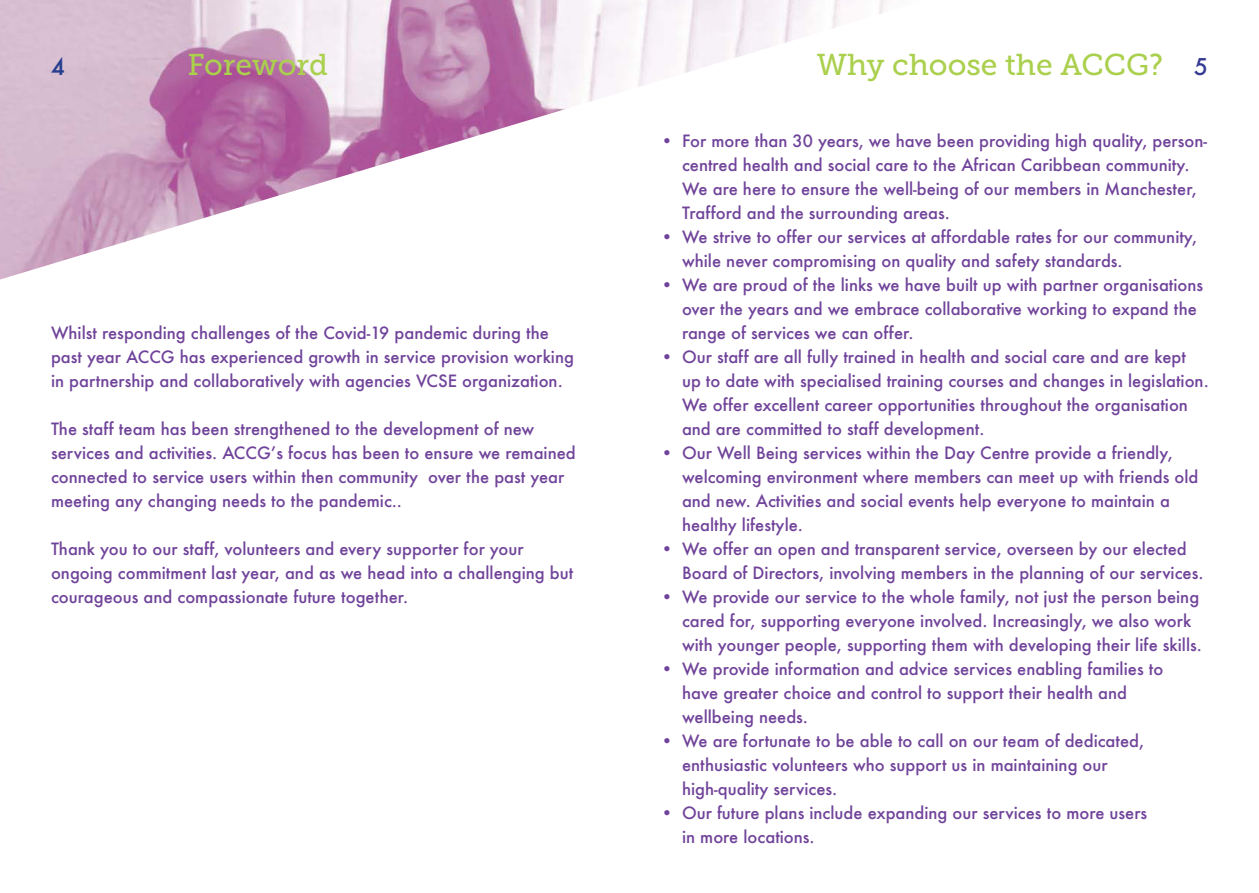
<style>
.page{position:relative;width:1259px;height:893px;background:#fff}
.page>*{position:absolute;margin:0;border:0;box-sizing:border-box;transform-origin:0 0}
.t1{font:30px "Museo Slab 500";color:#aad04d}
.t2{font:500 22.5px "Futura";color:#253f8e}
.t3{font:500 22.5px "Futura";color:#353c92}
.t4{font:500 16.5px/24px "Futura";color:#70439a}
</style>
<div class="page">
<img style="left:0;top:0;width:887px;height:280px">
<p class="t2" style="left:51px;top:51px;width:15px">4</p>
<p class="t1" style="left:187px;top:48px;width:142px">Foreword</p>
<p class="t4" style="left:51px;top:321px;width:524px">Whilst responding challenges of the Covid-19 pandemic during the past year ACCG has experienced growth in service provision working in partnership and collaboratively with agencies VCSE organization.</p>
<p class="t4" style="left:51px;top:417px;width:526px">The staff team has been strengthened to the development of new services and activities. ACCG’s focus has been to ensure we remained connected to service users within then community over the past year meeting any changing needs to the pandemic..</p>
<p class="t4" style="left:51px;top:537px;width:524px">Thank you to our staff, volunteers and every supporter for your ongoing commitment last year, and as we head into a challenging but courageous and compassionate future together.</p>
<p class="t1" style="left:817px;top:48px;width:348px">Why choose the ACCG?</p>
<p class="t3" style="left:1194px;top:51px;width:15px">5</p>
<p class="t4" style="left:682px;top:129px;width:526px;text-indent:-21px">• For more than 30 years, we have been providing high quality, person&shy;centred health and social care to the African Caribbean community.<br>We are here to ensure the well-being of our members in Manchester, Trafford and the surrounding areas.</p>
<p class="t4" style="left:682px;top:225px;width:517px;text-indent:-21px">• We strive to offer our services at affordable rates for our community, while never compromising on quality and safety standards.</p>
<p class="t4" style="left:682px;top:273px;width:523px;text-indent:-21px">• We are proud of the links we have built up with partner organisations over the years and we embrace collaborative working to expand the range of services we can offer.</p>
<p class="t4" style="left:682px;top:345px;width:528px;text-indent:-21px">• Our staff are all fully trained in health and social care and are kept up to date with specialised training courses and changes in legislation.<br>We offer excellent career opportunities throughout the organisation and are committed to staff development.</p>
<p class="t4" style="left:682px;top:441px;width:518px;text-indent:-21px">• Our Well Being services within the Day Centre provide a friendly, welcoming environment where members can meet up with friends old and new. Activities and social events help everyone to maintain a healthy lifestyle.</p>
<p class="t4" style="left:682px;top:537px;width:523px;text-indent:-21px">• We offer an open and transparent service, overseen by our elected<br>Board of Directors, involving members in the planning of our services.</p>
<p class="t4" style="left:682px;top:585px;width:521px;text-indent:-21px">• We provide our service to the whole family, not just the person being cared for, supporting everyone involved. Increasingly, we also work with younger people, supporting them with developing their life skills.</p>
<p class="t4" style="left:682px;top:657px;width:483px;text-indent:-21px">• We provide information and advice services enabling families to have greater choice and control to support their health and wellbeing needs.</p>
<p class="t4" style="left:682px;top:729px;width:464px;text-indent:-21px">• We are fortunate to be able to call on our team of dedicated, enthusiastic volunteers who support us in maintaining our high-quality services.</p>
<p class="t4" style="left:682px;top:801px;width:467px;text-indent:-21px">• Our future plans include expanding our services to more users in more locations.</p>
</div>
